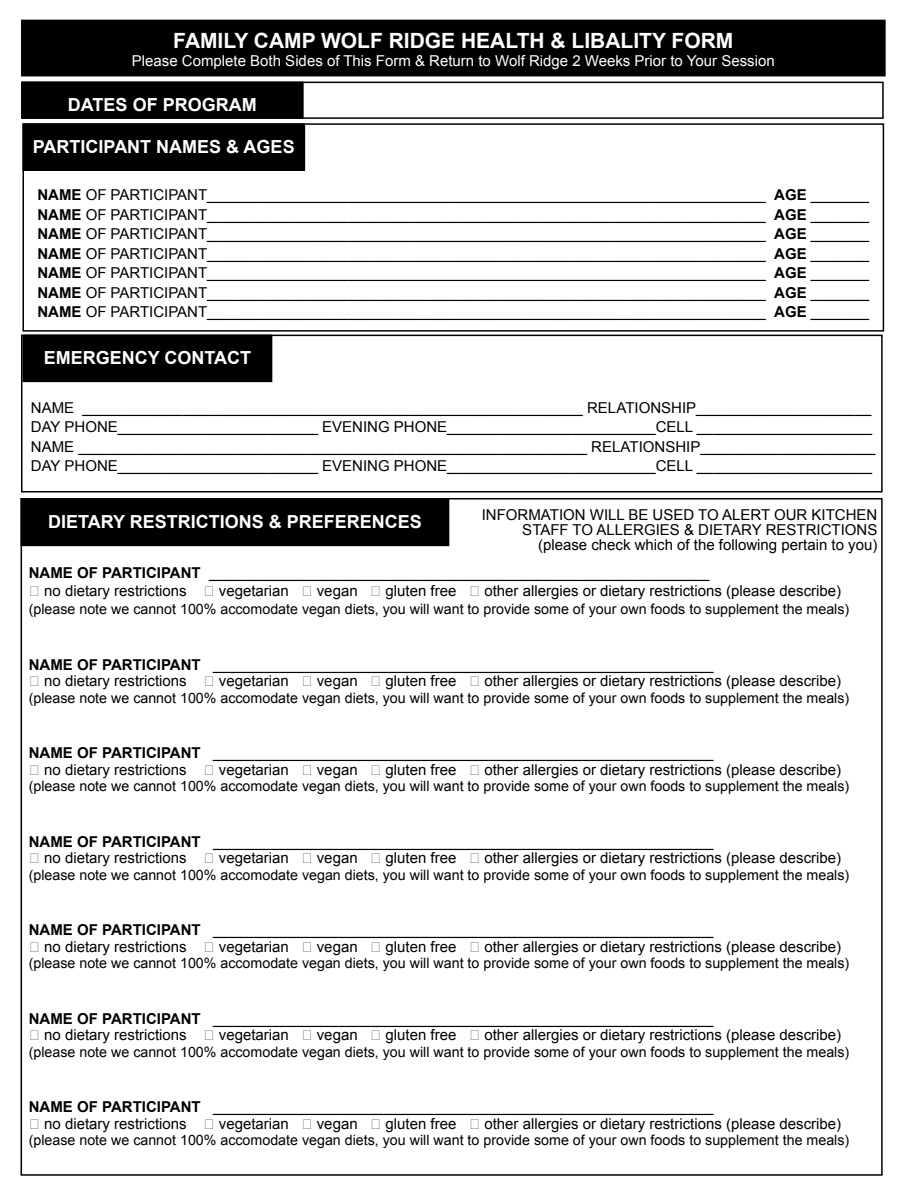
<style>
.page{position:relative;width:918px;height:1188px;background:#fff}
.page>*{position:absolute;margin:0;border:0;box-sizing:border-box;transform-origin:0 0}
.t1{font:700 21px "Arial";color:#fff}
.t2{font:700 18px "Arial";color:#fff}
.t3{font:15px/19.5px "Arial";color:#000}
.t4{font:15px "Arial";color:#fff}
.t5{font:14.25px "Arial";color:#000}
.s1{font-weight:700}
</style>
<div class="page">
<div style="left:22px;top:123px;width:862px;height:209px;border:2px solid #000"></div>
<div style="left:22px;top:20px;width:863px;height:56px;background:#000"></div>
<div style="left:21px;top:335px;width:862px;height:157px;border:2px solid #000"></div>
<div style="left:23px;top:335px;width:249px;height:46px;background:#000"></div>
<div style="left:22px;top:335px;width:250px;height:47px;border:2px solid #000"></div>
<div style="left:21px;top:499px;width:428px;height:46px;background:#000"></div>
<div style="left:21px;top:498px;width:428px;height:48px;border:2px solid #000"></div>
<div style="left:23px;top:124px;width:281px;height:46px;background:#000"></div>
<div style="left:22px;top:123px;width:283px;height:48px;border:2px solid #000"></div>
<div style="left:22px;top:82px;width:862px;height:37px;border:2px solid #000"></div>
<div style="left:22px;top:82px;width:281px;height:36px;background:#000"></div>
<div style="left:21px;top:82px;width:283px;height:37px;border:2px solid #000"></div>
<h1 class="t1" style="left:173px;top:26px;width:562px">FAMILY CAMP WOLF RIDGE HEALTH &amp; LIBALITY FORM</h1>
<p class="t4" style="left:132px;top:50px;width:644px">Please Complete Both Sides of This Form &amp; Return to Wolf Ridge 2 Weeks Prior to Your Session</p>
<p class="t2" style="left:68px;top:93px;width:190px">DATES OF PROGRAM</p>
<p class="t2" style="left:33px;top:135px;width:263px">PARTICIPANT NAMES &amp; AGES</p>
<p class="t3" style="left:38px;top:185px;width:833px;text-align:justify"><span class="s1">NAME</span> OF PARTICIPANT___________________________________________________________________ <span class="s1">AGE</span> _______ <span class="s1">NAME</span> OF PARTICIPANT___________________________________________________________________ <span class="s1">AGE</span> _______ <span class="s1">NAME</span> OF PARTICIPANT___________________________________________________________________ <span class="s1">AGE</span> _______ <span class="s1">NAME</span> OF PARTICIPANT___________________________________________________________________ <span class="s1">AGE</span> _______ <span class="s1">NAME</span> OF PARTICIPANT___________________________________________________________________ <span class="s1">AGE</span> _______ <span class="s1">NAME</span> OF PARTICIPANT___________________________________________________________________ <span class="s1">AGE</span> _______ <span class="s1">NAME</span> OF PARTICIPANT___________________________________________________________________ <span class="s1">AGE</span> _______</p>
<p class="t2" style="left:44px;top:346px;width:209px">EMERGENCY CONTACT</p>
<p class="t3" style="left:31px;top:398px;width:846px">NAME ____________________________________________________________ RELATIONSHIP_____________________ DAY PHONE________________________ EVENING PHONE_________________________CELL _____________________ NAME _____________________________________________________________ RELATIONSHIP_____________________ DAY PHONE________________________ EVENING PHONE_________________________CELL _____________________</p>
<p class="t2" style="left:48px;top:509px;width:375px">DIETARY RESTRICTIONS &amp; PREFERENCES</p>
<p class="t3" style="left:482px;top:507px;width:397px;line-height:15px;text-align:right">INFORMATION WILL BE USED TO ALERT OUR KITCHEN<br>STAFF TO ALLERGIES &amp; DIETARY RESTRICTIONS (please check which of the following pertain to you)</p>
<p class="t3" style="left:29px;top:564px;width:814px;line-height:18px"><span class="s1">NAME OF PARTICIPANT</span> ____________________________________________________________<br>❏ no dietary restrictions ❏ vegetarian ❏ vegan ❏ gluten free ❏ other allergies or dietary restrictions (please describe)</p>
<p class="t5" style="left:29px;top:600px;width:822px">(please note we cannot 100% accomodate vegan diets, you will want to provide some of your own foods to supplement the meals)</p>
<p class="t3" style="left:29px;top:656px;width:814px;line-height:16.5px"><span class="s1">NAME OF PARTICIPANT</span> ____________________________________________________________<br>❏ no dietary restrictions ❏ vegetarian ❏ vegan ❏ gluten free ❏ other allergies or dietary restrictions (please describe)</p>
<p class="t5" style="left:29px;top:688px;width:822px">(please note we cannot 100% accomodate vegan diets, you will want to provide some of your own foods to supplement the meals)</p>
<p class="t3" style="left:29px;top:745px;width:814px;line-height:16.5px"><span class="s1">NAME OF PARTICIPANT</span> ____________________________________________________________<br>❏ no dietary restrictions ❏ vegetarian ❏ vegan ❏ gluten free ❏ other allergies or dietary restrictions (please describe)</p>
<p class="t5" style="left:29px;top:777px;width:822px">(please note we cannot 100% accomodate vegan diets, you will want to provide some of your own foods to supplement the meals)</p>
<p class="t3" style="left:29px;top:833px;width:814px;line-height:16.5px"><span class="s1">NAME OF PARTICIPANT</span> ____________________________________________________________<br>❏ no dietary restrictions ❏ vegetarian ❏ vegan ❏ gluten free ❏ other allergies or dietary restrictions (please describe)</p>
<p class="t5" style="left:29px;top:865px;width:822px">(please note we cannot 100% accomodate vegan diets, you will want to provide some of your own foods to supplement the meals)</p>
<p class="t3" style="left:29px;top:922px;width:814px;line-height:16.5px"><span class="s1">NAME OF PARTICIPANT</span> ____________________________________________________________<br>❏ no dietary restrictions ❏ vegetarian ❏ vegan ❏ gluten free ❏ other allergies or dietary restrictions (please describe)</p>
<p class="t5" style="left:29px;top:954px;width:822px">(please note we cannot 100% accomodate vegan diets, you will want to provide some of your own foods to supplement the meals)</p>
<p class="t3" style="left:29px;top:1010px;width:814px;line-height:16.5px"><span class="s1">NAME OF PARTICIPANT</span> ____________________________________________________________<br>❏ no dietary restrictions ❏ vegetarian ❏ vegan ❏ gluten free ❏ other allergies or dietary restrictions (please describe)</p>
<p class="t5" style="left:29px;top:1042px;width:822px">(please note we cannot 100% accomodate vegan diets, you will want to provide some of your own foods to supplement the meals)</p>
<p class="t3" style="left:29px;top:1099px;width:814px;line-height:16.5px"><span class="s1">NAME OF PARTICIPANT</span> ____________________________________________________________<br>❏ no dietary restrictions ❏ vegetarian ❏ vegan ❏ gluten free ❏ other allergies or dietary restrictions (please describe)</p>
<p class="t5" style="left:29px;top:1131px;width:822px">(please note we cannot 100% accomodate vegan diets, you will want to provide some of your own foods to supplement the meals)</p>
</div>
